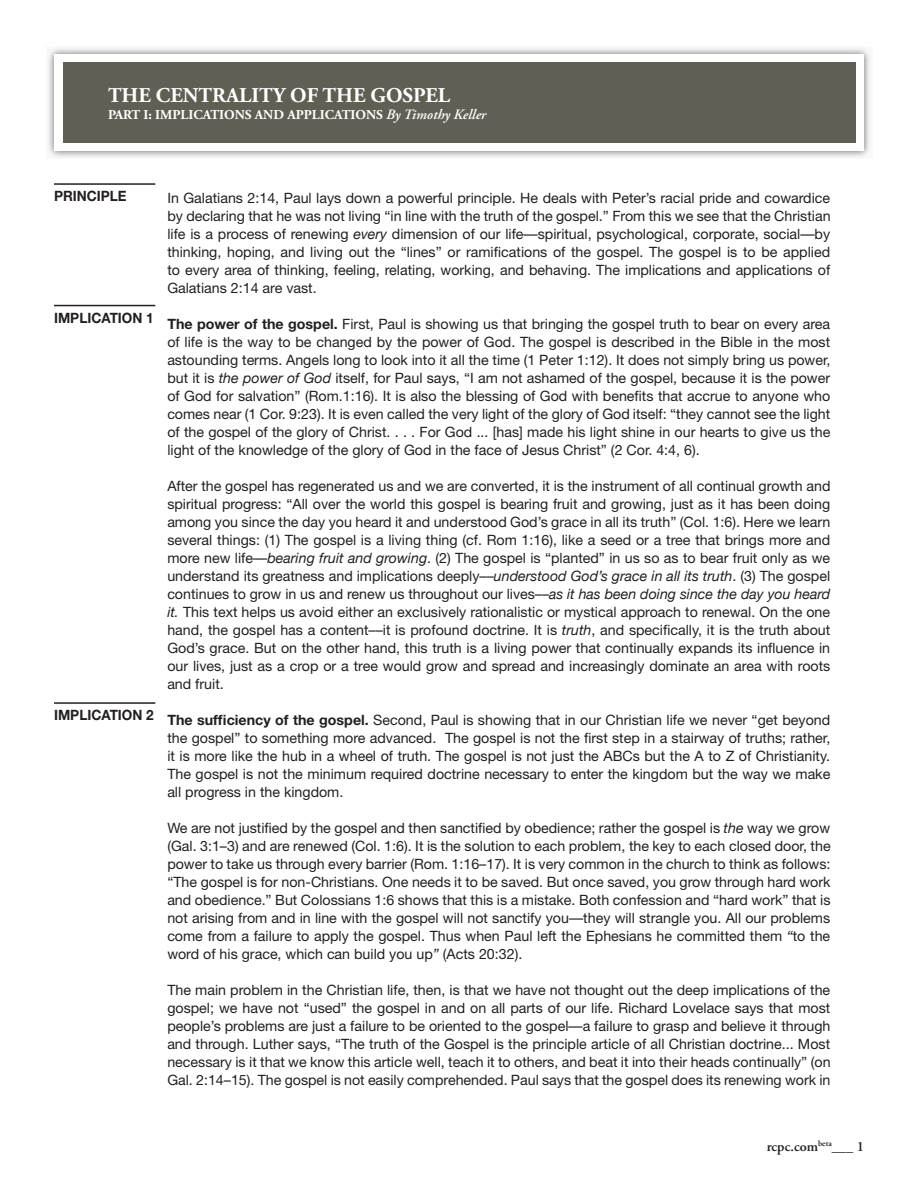
<style>
.page{position:relative;width:918px;height:1188px;background:#fff}
.page>*{position:absolute;margin:0;border:0;box-sizing:border-box;transform-origin:0 0}
.t1{font:700 21px "Adobe Garamond Pro";color:#fff}
.t2{font:14.25px/18px "Helvetica Neue";color:#231f20;text-align:justify}
.t3{font:700 14.25px "Helvetica Neue";color:#231f20;scale:.95 1}
.t4{font:600 14.25px "Adobe Garamond Pro";color:#231f20}
.t5{font:700 13.5px "Adobe Garamond Pro";color:#fff}
.s1{font-weight:600;font-style:italic;font-size:14.25px}
.s2{font-style:italic}
.s3{font-weight:700}
</style>
<div class="page">
<hr style="left:54px;top:183px;width:101px;height:2px;background:#231f20">
<hr style="left:54px;top:305px;width:101px;height:1px;background:#231f20">
<hr style="left:54px;top:702px;width:101px;height:2px;background:#231f20">
<div style="left:46px;top:46px;width:826px;height:113px;background:#231f20;opacity:.6"></div>
<div style="left:54px;top:54px;width:810px;height:97px;background:#fff"></div>
<div style="left:63px;top:62px;width:792px;height:81px;background:#5f6053"></div>
<h1 class="t1" style="left:108px;top:83px;width:344px">THE CENTRALITY OF THE GOSPEL</h1>
<p class="t5" style="left:108px;top:106px;width:380px">PART I: IMPLICATIONS AND APPLICATIONS <span class="s1">By Timothy Keller</span></p>
<p class="t3" style="left:54px;top:187px;width:78px">PRINCIPLE</p>
<p class="t3" style="left:54px;top:309px;width:107px">IMPLICATION 1</p>
<p class="t3" style="left:54px;top:706px;width:107px">IMPLICATION 2</p>
<p class="t2" style="left:167px;top:188px;width:665px">In Galatians 2:14, Paul lays down a powerful principle. He deals with Peter’s racial pride and cowardice by declaring that he was not living “in line with the truth of the gospel.” From this we see that the Christian life is a process of renewing <span class="s2">!"!#$</span> dimension of our life—spiritual, psychological, corporate, social—by thinking, hoping, and living out the “lines” or ramifications of the gospel. The gospel is to be applied to every area of thinking, feeling, relating, working, and behaving. The implications and applications of Galatians 2:14 are vast.</p>
<p class="t2" style="left:167px;top:314px;width:665px"><span class="s3">The power of the gospel.</span> First, Paul is showing us that bringing the gospel truth to bear on every area of life is the way to be changed by the power of God. The gospel is described in the Bible in the most astounding terms. Angels long to look into it all the time (1 Peter 1:12). It does not simply bring us power, but it is <span class="s2">%&amp;!'()*!#')+',)-</span> itself, for Paul says, “I am not ashamed of the gospel, because it is the power of God for salvation” (Rom.1:16). It is also the blessing of God with benefits that accrue to anyone who comes near (1 Cor. 9:23). It is even called the very light of the glory of God itself: “they cannot see the light of the gospel of the glory of Christ. . . . For God ... [has] made his light shine in our hearts to give us the light of the knowledge of the glory of God in the face of Jesus Christ” (2 Cor. 4:4, 6).</p>
<p class="t2" style="left:167px;top:476px;width:669px;text-align:left">After the gospel has regenerated us and we are converted, it is the instrument of all continual growth and spiritual progress: “All over the world this gospel is bearing fruit and growing, just as it has been doing among you since the day you heard it and understood God’s grace in all its truth” (Col. 1:6). Here we learn several things: (1) The gospel is a living thing (cf. Rom 1:16), like a seed or a tree that brings more and more new life––<span class="s2">.!/#012'+#30%'/1-'2#)*012</span>. (2) The gospel is “planted” in us so as to bear fruit only as we understand its greatness and implications deeply––<span class="s2">31-!#4%))-',)-54'2#/6!'01'/77'0%4'%#3%&amp;</span>. (3) The gospel continues to grow in us and renew us throughout our lives––<span class="s2">/4'0%'&amp;/4'.!!1'-)012'4016!'%&amp;!'-/$'$)3'&amp;!/#-' 0%8'</span>This text helps us avoid either an exclusively rationalistic or mystical approach to renewal. On the one hand, the gospel has a content––it is profound doctrine. It is <span class="s2">%#3%&amp;</span>, and specifically, it is the truth about God’s grace. But on the other hand, this truth is a living power that continually expands its influence in our lives, just as a crop or a tree would grow and spread and increasingly dominate an area with roots and fruit.</p>
<p class="t2" style="left:167px;top:710px;width:665px"><span class="s3">The sufficiency of the gospel.</span> Second, Paul is showing that in our Christian life we never “get beyond the gospel” to something more advanced. The gospel is not the first step in a stairway of truths; rather, it is more like the hub in a wheel of truth. The gospel is not just the ABCs but the A to Z of Christianity.<br>The gospel is not the minimum required doctrine necessary to enter the kingdom but the way we make all progress in the kingdom.</p>
<p class="t2" style="left:167px;top:818px;width:665px">We are not justified by the gospel and then sanctified by obedience; rather the gospel is <span class="s2">%&amp;!'</span>way we grow (Gal. 3:1–3) and are renewed (Col. 1:6). It is the solution to each problem, the key to each closed door, the power to take us through every barrier (Rom. 1:16–17). It is very common in the church to think as follows: “The gospel is for non-Christians. One needs it to be saved. But once saved, you grow through hard work and obedience.” But Colossians 1:6 shows that this is a mistake. Both confession and “hard work” that is not arising from and in line with the gospel will not sanctify you––they will strangle you. All our problems come from a failure to apply the gospel. Thus when Paul left the Ephesians he committed them <span class="s2">9</span>to the word of his grace, which can build you up<span class="s2">:'</span>(Acts 20:32).</p>
<p class="t2" style="left:167px;top:980px;width:665px">The main problem in the Christian life, then, is that we have not thought out the deep implications of the gospel; we have not “used” the gospel in and on all parts of our life. Richard Lovelace says that most people’s problems are just a failure to be oriented to the gospel––a failure to grasp and believe it through and through. Luther says, “The truth of the Gospel is the principle article of all Christian doctrine... Most necessary is it that we know this article well, teach it to others, and beat it into their heads continually” (on Gal. 2:14–15). The gospel is not easily comprehended. Paul says that the gospel does its renewing work in</p>
<p class="t4" style="left:767px;top:1138px;width:99px">rcpc.com<sup>beta</sup>___ 1</p>
</div>
